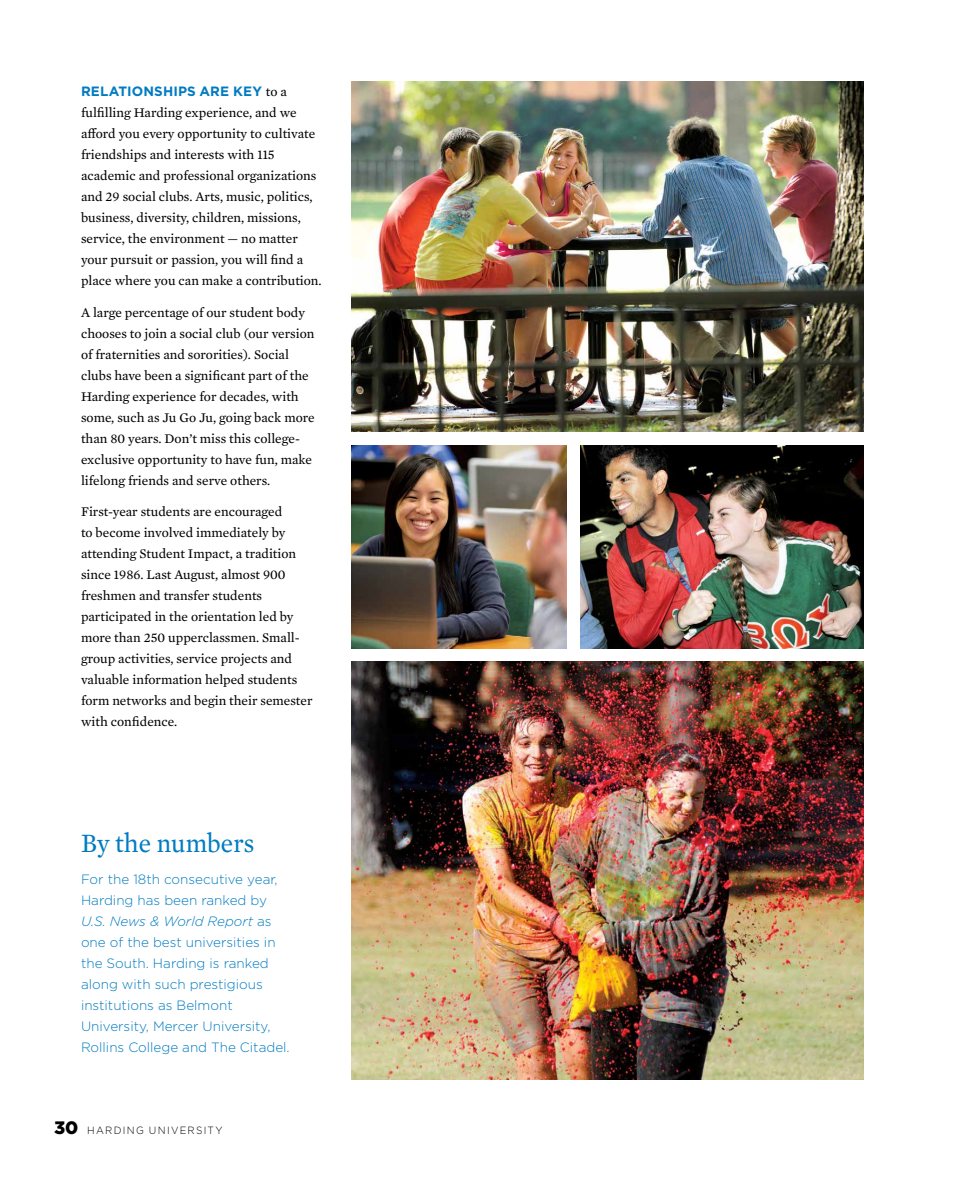
<style>
.page{position:relative;width:972px;height:1188px;background:#fff}
.page>*{position:absolute;margin:0;border:0;box-sizing:border-box;transform-origin:0 0}
.t1{font:27px "Mercury Text G2";color:#007bc1;scale:.95 1}
.t2{font:13.5px/21px "Mercury Text G2";color:#000}
.t3{font:300 13.5px/21px "Gotham";color:#007bc1}
.t4{font:700 13.5px "Gotham";letter-spacing:.01em;color:#007bc1}
.t5{font:300 10.5px "Gotham";letter-spacing:.125em;color:#000;scale:.95 1}
.s1{font-family:"Mercury Text G2";font-weight:400;color:#000}
.s2{font-style:italic}
.s3{font-weight:900;font-size:18px}
</style>
<div class="page">
<img style="left:351px;top:81px;width:513px;height:351px">
<img style="left:351px;top:662px;width:513px;height:418px">
<img style="left:351px;top:446px;width:216px;height:202px">
<img style="left:580px;top:446px;width:284px;height:202px">
<p class="t4" style="left:81px;top:82px;width:207px">RELATIONSHIPS ARE KEY <span class="s1">to a</span></p>
<p class="t2" style="left:81px;top:101px;width:242px">fulfilling Harding experience, and we afford you every opportunity to cultivate friendships and interests with 115 academic and professional organizations and 29 social clubs. Arts, music, politics, business, diversity, children, missions, service, the environment — no matter your pursuit or passion, you will find a place where you can make a contribution.</p>
<p class="t2" style="left:81px;top:301px;width:235px">A large percentage of our student body chooses to join a social club (our version of fraternities and sororities). Social clubs have been a significant part of the Harding experience for decades, with some, such as Ju Go Ju, going back more than 80 years. Don’t miss this college&shy;exclusive opportunity to have fun, make lifelong friends and serve others.</p>
<p class="t2" style="left:81px;top:500px;width:233px">First-year students are encouraged<br>to become involved immediately by attending Student Impact, a tradition since 1986. Last August, almost 900 freshmen and transfer students participated in the orientation led by more than 250 upperclassmen. Small&shy;group activities, service projects and valuable information helped students form networks and begin their semester with confidence.</p>
<h1 class="t1" style="left:81px;top:824px;width:184px">By the numbers</h1>
<p class="t3" style="left:81px;top:868px;width:210px">For the 18th consecutive year,<br>Harding has been ranked by<br><span class="s2">U.S. News &amp; World Report</span> as one of the best universities in the South. Harding is ranked along with such prestigious institutions as Belmont<br>University, Mercer University,<br>Rollins College and The Citadel.</p>
<p class="t5" style="left:54px;top:1124px;width:179px"><span class="s3">30</span> HARDING UNIVERSITY</p>
</div>
